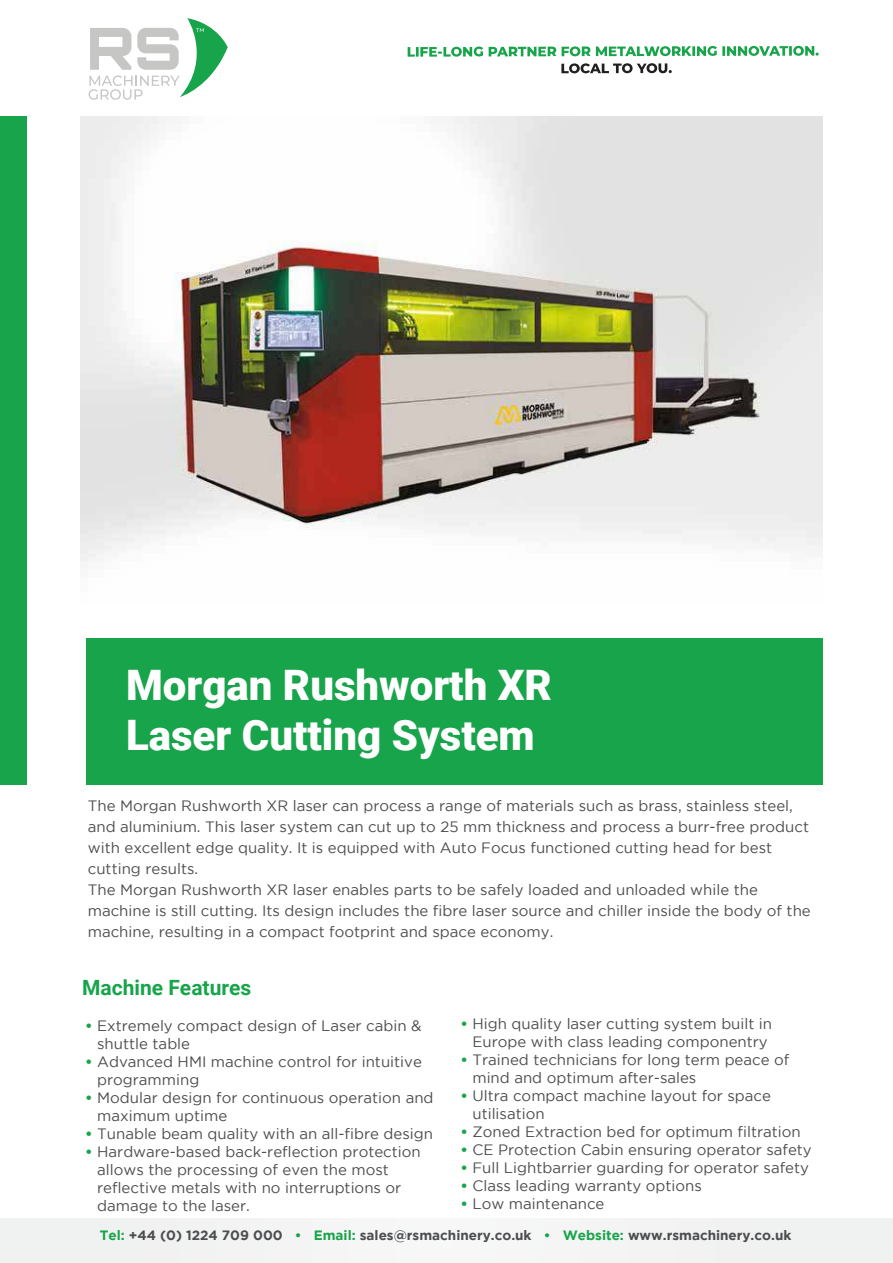
<style>
.page{position:relative;width:893px;height:1263px;background:#fff}
.page>*{position:absolute;margin:0;border:0;box-sizing:border-box;transform-origin:0 0}
.t1{font:900 42px/50.4px "Roboto";color:#fff}
.t2{font:700 21px "Roboto";color:#17a44a}
.t3{font:15px/21px "Gotham";color:#4c4d4f}
.t4{font:700 13.5px "Gotham";color:#4c4d4f}
.s1{font-weight:700;color:#17a44a}
.s2{color:#17a44a}
</style>
<div class="page">
<img style="left:80px;top:116px;width:742px;height:446px">
<div style="left:86px;top:638px;width:736px;height:147px;background:#17a44a"></div>
<div style="left:0;top:116px;width:26px;height:669px;background:#17a44a"></div>
<svg style="left:89px;top:18px;width:139px;height:82px"></svg>
<svg style="left:408px;top:47px;width:75px;height:10px"></svg>
<svg style="left:489px;top:47px;width:67px;height:9px"></svg>
<svg style="left:562px;top:46px;width:257px;height:10px"></svg>
<svg style="left:561px;top:63px;width:111px;height:10px"></svg>
<h1 class="t1" style="left:126px;top:663px;width:427px">Morgan Rushworth XR<br>Laser Cutting System</h1>
<p class="t3" style="left:88px;top:796px;width:724px">The Morgan Rushworth XR laser can process a range of materials such as brass, stainless steel, and aluminium. This laser system can cut up to 25 mm thickness and process a burr-free product with excellent edge quality. It is equipped with Auto Focus functioned cutting head for best cutting results.<br>The Morgan Rushworth XR laser enables parts to be safely loaded and unloaded while the machine is still cutting. Its design includes the fibre laser source and chiller inside the body of the machine, resulting in a compact footprint and space economy.</p>
<h2 class="t2" style="left:82px;top:979px;width:171px">Machine Features</h2>
<p class="t3" style="left:85px;top:1016px;width:338px"><span class="s1">ï</span> Extremely compact design of Laser cabin &amp;</p>
<p class="t3" style="left:97px;top:1034px;width:94px">shuttle table</p>
<p class="t3" style="left:85px;top:1052px;width:338px"><span class="s1">ï</span> Advanced HMI machine control for intuitive</p>
<p class="t3" style="left:97px;top:1070px;width:104px">programming</p>
<p class="t3" style="left:85px;top:1088px;width:350px"><span class="s1">ï</span> Modular design for continuous operation and</p>
<p class="t3" style="left:97px;top:1106px;width:132px">maximum uptime</p>
<p class="t3" style="left:85px;top:1124px;width:349px"><span class="s1">ï</span> Tunable beam quality with an all-fibre design</p>
<p class="t3" style="left:85px;top:1141px;width:337px"><span class="s1">ï</span> Hardware-based back-reflection protection</p>
<p class="t3" style="left:97px;top:1160px;width:293px">allows the processing of even the most</p>
<p class="t3" style="left:97px;top:1177px;width:306px">reflective metals with no interruptions or</p>
<p class="t3" style="left:97px;top:1196px;width:154px">damage to the laser.</p>
<p class="t4" style="left:100px;top:1230px;width:693px"><span class="s2">Tel:</span> +44 (0) 1224 709 000 <span class="s2">ï Email:</span> sales@rsmachinery.co.uk <span class="s2">ï Website:</span> www.rsmachinery.co.uk</p>
<p class="t3" style="left:460px;top:1015px;width:313px"><span class="s1">ï</span> High quality laser cutting system built in</p>
<p class="t3" style="left:472px;top:1033px;width:297px">Europe with class leading componentry</p>
<p class="t3" style="left:460px;top:1051px;width:330px"><span class="s1">ï</span> Trained technicians for long term peace of</p>
<p class="t3" style="left:472px;top:1069px;width:225px">mind and optimum after-sales</p>
<p class="t3" style="left:460px;top:1087px;width:312px"><span class="s1">ï</span> Ultra compact machine layout for space</p>
<p class="t3" style="left:472px;top:1105px;width:74px">utilisation</p>
<p class="t3" style="left:460px;top:1123px;width:342px"><span class="s1">ï</span> Zoned Extraction bed for optimum filtration</p>
<p class="t3" style="left:460px;top:1141px;width:353px"><span class="s1">ï</span> CE Protection Cabin ensuring operator safety</p>
<p class="t3" style="left:460px;top:1159px;width:350px"><span class="s1">ï</span> Full Lightbarrier guarding for operator safety</p>
<p class="t3" style="left:460px;top:1177px;width:243px"><span class="s1">ï</span> Class leading warranty options</p>
<p class="t3" style="left:460px;top:1195px;width:146px"><span class="s1">ï</span> Low maintenance</p>
</div>
